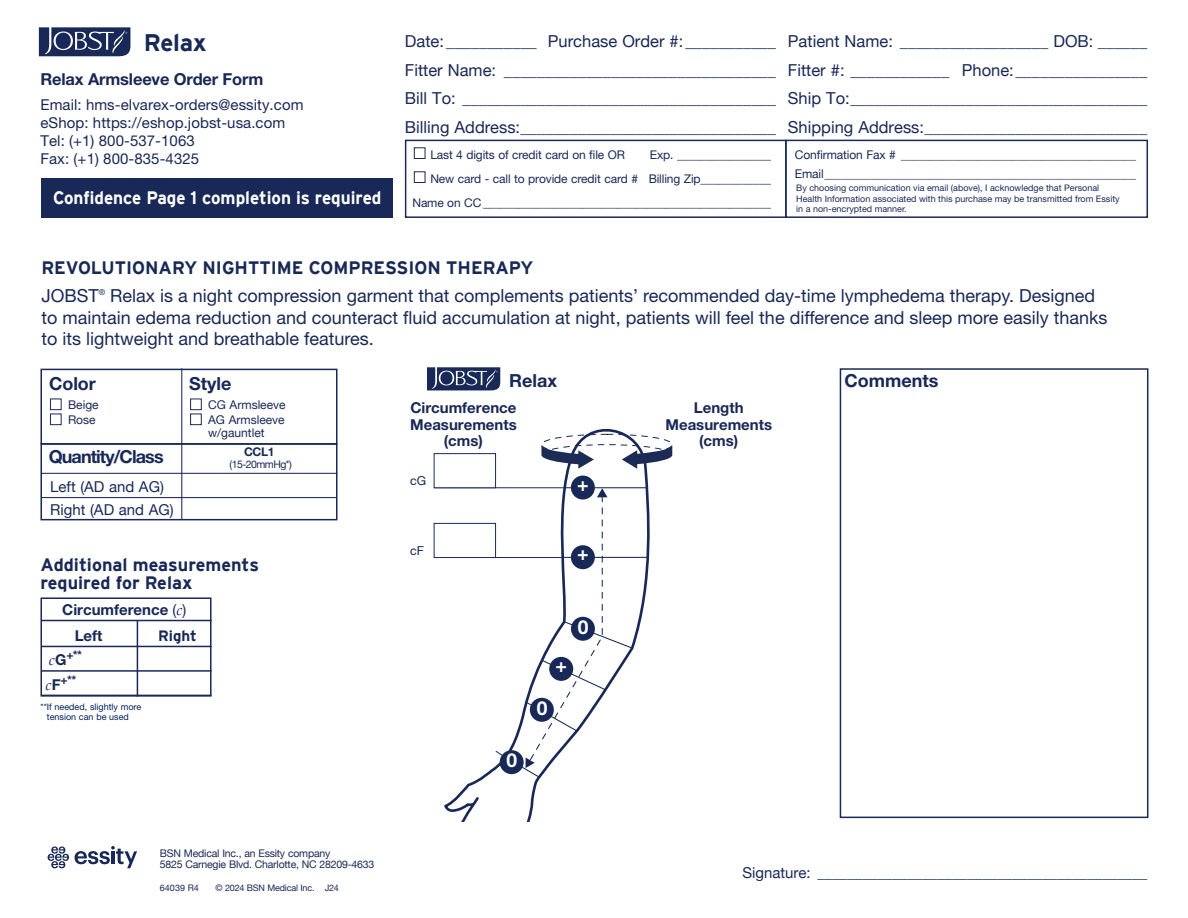
<style>
.page{position:relative;width:1188px;height:918px;background:#fff}
.page>*{position:absolute;margin:0;border:0;box-sizing:border-box;transform-origin:0 0}
.t1{font:700 24px "Interstate";letter-spacing:-.01em;color:#192957}
.t2{font:700 19.2px "Helvetica Neue LT Pro";color:#fff}
.t3{font:18px/21.6px "Helvetica Neue LT Std";color:#192957}
.t4{font:700 18px/18px "Interstate";color:#192957}
.t5{font:700 18px "Interstate";color:#fff;scale:.95 1}
.t6{font:700 18px "Helvetica Neue LT Pro";color:#192957}
.t7{font:700 18px "Helvetica Neue LT Pro";letter-spacing:-.05em;color:#192957}
.t8{font:16.5px/28.5px "Helvetica Neue";color:#192957;text-align:justify}
.t9{font:700 16.5px "Helvetica Neue LT Pro";letter-spacing:-.01em;color:#192957}
.t10{font:15px/18px "Helvetica Neue LT Pro";letter-spacing:.005em;color:#192957}
.t11{font:15px/22.5px "Helvetica Neue";color:#192957}
.t12{font:700 15px/16.5px "Helvetica Neue LT Pro";color:#192957;text-align:center}
.t13{font:700 15px "Interstate";color:#192957}
.t14{font:12.45px "Helvetica Neue LT Pro";color:#192957}
.t15{font:12px/24px "Helvetica Neue LT Pro";letter-spacing:-.01em;color:#192957;text-align:right}
.t16{font:12px/15px "Helvetica Neue";color:#192957}
.t17{font:700 12px/24.5px "Helvetica Neue LT Pro";color:#192957}
.t18{font:10.5px/11.2px "Helvetica Neue";letter-spacing:-.02em;color:#192957}
.t19{font:10.5px "Helvetica Neue";letter-spacing:-.05em;color:#192957}
.t20{font:9px/10.5px "Helvetica Neue LT Std";color:#192957}
.t21{font:9px/10.8px "Helvetica Neue LT Pro";color:#00205c}
.t22{font:9px "Helvetica Neue";letter-spacing:-.02em;color:#192957}
.s1{font-weight:400}
.s2{font-family:"Palatino Linotype";font-weight:400;font-style:italic}
.s3{font-family:"Palatino Linotype";font-weight:400;font-style:italic;font-size:15px}
.s4{font-size:15px}
</style>
<div class="page">
<div style="left:840px;top:368px;width:308px;height:450px;border:2px solid #192957"></div>
<svg style="left:75px;top:846px;width:62px;height:22px"></svg>
<svg style="left:48px;top:846px;width:21px;height:22px"></svg>
<svg style="left:427px;top:367px;width:73px;height:23px;background:#404d73"></svg>
<div style="left:40px;top:369px;width:298px;height:76px;border:2px solid #192957"></div>
<div style="left:190px;top:399px;width:12px;height:11px;border:1px solid #192957"></div>
<div style="left:190px;top:414px;width:12px;height:11px;border:1px solid #192957"></div>
<div style="left:50px;top:399px;width:12px;height:11px;border:1px solid #192957"></div>
<div style="left:50px;top:414px;width:12px;height:11px;border:1px solid #192957"></div>
<div style="left:40px;top:443px;width:298px;height:77px;border:2px solid #192957"></div>
<hr style="left:41px;top:473px;width:297px;height:1px;background:#192957">
<hr style="left:41px;top:497px;width:296px;height:1px;background:#192957">
<hr style="left:181px;top:368px;width:1px;height:152px;background:#192957">
<svg style="left:39px;top:27px;width:91px;height:29px;background:#3f4d73"></svg>
<div style="left:41px;top:178px;width:352px;height:40px;background:#192957"></div>
<div style="left:405px;top:140px;width:382px;height:78px;border:2px solid #192957"></div>
<div style="left:785px;top:140px;width:363px;height:78px;border:2px solid #192957"></div>
<div style="left:414px;top:147px;width:11px;height:12px;border:1px solid #192957"></div>
<div style="left:414px;top:171px;width:11px;height:12px;border:1px solid #192957"></div>
<svg style="left:444px;top:429px;width:206px;height:393px"></svg>
<hr style="left:565px;top:487px;width:82px;height:1px;background:#192957">
<hr style="left:563px;top:557px;width:85px;height:1px;background:#192957">
<svg style="left:540px;top:433px;width:133px;height:36px"></svg>
<div style="left:434px;top:523px;width:62px;height:35px;background:#fff;border:1px solid #192957"></div>
<hr style="left:434px;top:487px;width:130px;height:1px;background:#192957">
<svg style="left:494px;top:488px;width:139px;height:290px"></svg>
<div style="left:549px;top:657px;width:24px;height:24px;background:#192957;border-radius:50%"></div>
<div style="left:571px;top:545px;width:24px;height:24px;background:#192957;border-radius:50%"></div>
<div style="left:571px;top:476px;width:24px;height:24px;background:#192957;border-radius:50%"></div>
<div style="left:500px;top:750px;width:24px;height:24px;background:#192957;border-radius:50%"></div>
<div style="left:571px;top:617px;width:24px;height:24px;background:#192957;border-radius:50%"></div>
<div style="left:530px;top:698px;width:24px;height:24px;background:#192957;border-radius:50%"></div>
<div style="left:40px;top:597px;width:172px;height:100px;border:2px solid #192957"></div>
<hr style="left:41px;top:620px;width:171px;height:1px;background:#192957">
<hr style="left:41px;top:646px;width:171px;height:1px;background:#192957">
<hr style="left:41px;top:670px;width:171px;height:2px;background:#192957">
<hr style="left:41px;top:695px;width:171px;height:1px;background:#192957">
<hr style="left:137px;top:620px;width:1px;height:77px;background:#192957">
<div style="left:434px;top:453px;width:62px;height:35px;background:#fff;border:1px solid #192957"></div>
<h1 class="t1" style="left:144px;top:30px;width:64px">Relax</h1>
<p class="t9" style="left:40px;top:69px;width:224px">Relax Armsleeve Order Form</p>
<p class="t10" style="left:40px;top:95px;width:264px">Email: hms-elvarex-orders@essity.com eShop: https://eshop.jobst-usa.com<br>Tel: (+1) 800-537-1063<br>Fax: (+1) 800-835-4325</p>
<p class="t5" style="left:53px;top:188px;width:347px">Confidence Page 1 completion is required</p>
<p class="t8" style="left:405px;top:28px;width:744px">Date: ___________ Purchase Order #: ___________ Patient Name: __________________ DOB: ______ Fitter Name: _________________________________ Fitter #: ____________ Phone:________________ Bill To: ______________________________________ Ship To:____________________________________ Billing Address:_______________________________ Shipping Address:___________________________</p>
<p class="t15" style="left:430px;top:142px;width:196px">Last 4 digits of credit card on file OR</p>
<p class="t15" style="left:412px;top:142px;width:360px">Exp. ________________<br>New card - call to provide credit card # Billing Zip____________<br>Name on CC_________________________________________________</p>
<p class="t16" style="left:795px;top:146px;width:343px;line-height:19.5px">Confirmation Fax # ________________________________________<br>Email_____________________________________________________</p>
<p class="t20" style="left:796px;top:183px;width:325px">By choosing communication via email (above), I acknowledge that Personal<br>Health Information associated with this purchase may be transmitted from Essity in a non-encrypted manner.</p>
<p class="t4" style="left:41px;top:258px;width:494px">REVOLUTIONARY NIGHTTIME COMPRESSION THERAPY</p>
<p class="t3" style="left:41px;top:285px;width:1067px">JOBST<sup>®</sup> Relax is a night compression garment that complements patients’ recommended day-time lymphedema therapy. Designed to maintain edema reduction and counteract fluid accumulation at night, patients will feel the difference and sleep more easily thanks to its lightweight and breathable features.</p>
<p class="t6" style="left:189px;top:372px;width:44px">Style</p>
<p class="t6" style="left:509px;top:369px;width:49px">Relax</p>
<p class="t16" style="left:208px;top:397px;width:79px">CG Armsleeve<br>AG Armsleeve</p>
<p class="t16" style="left:208px;top:426px;width:58px">w/gauntlet</p>
<p class="t6" style="left:49px;top:372px;width:48px">Color</p>
<p class="t16" style="left:68px;top:397px;width:32px">Beige<br>Rose</p>
<p class="t12" style="left:410px;top:399px;width:108px">Circumference<br>Measurements (cms)</p>
<p class="t12" style="left:665px;top:399px;width:108px">Length<br>Measurements (cms)</p>
<p class="t7" style="left:49px;top:445px;width:116px">Quantity/Class</p>
<p class="t17" style="left:244px;top:439px;width:32px">CCL1</p>
<p class="t19" style="left:230px;top:456px;width:64px">(15-20mmHg*)</p>
<p class="t11" style="left:50px;top:476px;width:125px">Left (AD and AG)<br>Right (AD and AG)</p>
<p class="t4" style="left:40px;top:556px;width:220px">Additional measurements required for Relax</p>
<p class="t12" style="left:75px;top:596px;width:113px;line-height:26px;text-align:left;text-indent:-13px">Circumference <span class="s1">(</span><span class="s2">c</span><span class="s1">)<br></span>Left</p>
<p class="t17" style="left:46px;top:642px;width:38px"><span class="s3">c</span><span class="s4">G</span>+** <span class="s3">c</span><span class="s4">F</span>+**</p>
<p class="t13" style="left:158px;top:627px;width:40px">Right</p>
<p class="t21" style="left:47px;top:701px;width:96px;text-indent:-6px">**If needed, slightly more tension can be used</p>
<p class="t14" style="left:410px;top:473px;width:18px">cG</p>
<p class="t14" style="left:410px;top:543px;width:15px">cF</p>
<p class="t2" style="left:577px;top:472px;width:13px">+</p>
<p class="t2" style="left:577px;top:542px;width:13px">+</p>
<p class="t2" style="left:506px;top:749px;width:12px">0</p>
<p class="t2" style="left:556px;top:653px;width:13px">+</p>
<p class="t2" style="left:537px;top:696px;width:12px">0</p>
<p class="t2" style="left:578px;top:615px;width:12px">0</p>
<p class="t6" style="left:845px;top:369px;width:95px">Comments</p>
<p class="t18" style="left:160px;top:848px;width:216px">BSN Medical Inc., an Essity company<br>5825 Carnegie Blvd. Charlotte, NC 28209-4633</p>
<p class="t22" style="left:160px;top:881px;width:40px">64039 R4</p>
<p class="t22" style="left:215px;top:881px;width:125px">© 2024 BSN Medical Inc. J24</p>
<p class="t11" style="left:742px;top:862px;width:406px">Signature: ____________________________________________</p>
</div>
